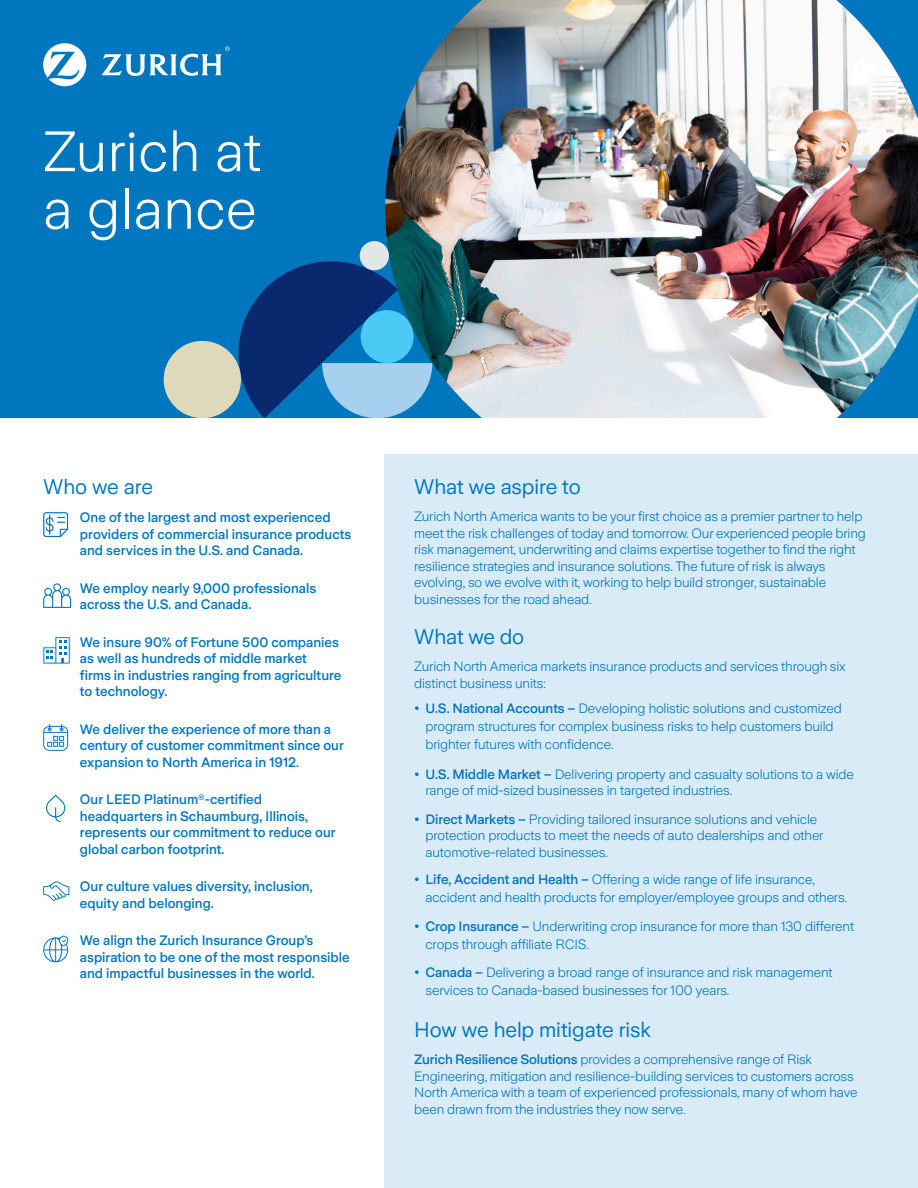
<style>
.page{position:relative;width:918px;height:1188px;background:#fff}
.page>*{position:absolute;margin:0;border:0;box-sizing:border-box;transform-origin:0 0}
.t1{font:300 56.4px/57.6px "Zurich Sans";letter-spacing:.01em;color:#fff}
._10_12_Frutiger_Ligh{font:21px "Zurich Sans";letter-spacing:-.005em;color:#0076be}
.t2{font:500 13.65px/16.5px "Zurich Sans";color:#0076be}
._10_12_Frutiger_Ligh-2{font:300 13.5px/16.5px "Zurich Sans";letter-spacing:-.01em;color:#0076be}
.s1{font-weight:500}
</style>
<div class="page">
<div style="left:0;top:0;width:918px;height:418px;background:#0076be"></div>
<img style="left:385px;top:0;width:533px;height:418px">
<svg style="left:229px;top:252px;width:203px;height:166px"></svg>
<div style="left:361px;top:310px;width:53px;height:53px;background:#49c9f4;border-radius:50%"></div>
<div style="left:360px;top:241px;width:29px;height:29px;background:#e0e7e6;border-radius:50%"></div>
<div style="left:164px;top:341px;width:77px;height:77px;background:#dfd9bb;border-radius:50%"></div>
<div style="left:384px;top:454px;width:534px;height:734px;background:#d9ebf7"></div>
<svg style="left:43px;top:512px;width:25px;height:25px"></svg>
<svg style="left:43px;top:583px;width:28px;height:25px"></svg>
<svg style="left:42px;top:636px;width:29px;height:28px"></svg>
<svg style="left:46px;top:795px;width:19px;height:27px"></svg>
<svg style="left:43px;top:724px;width:25px;height:27px"></svg>
<svg style="left:43px;top:881px;width:26px;height:20px"></svg>
<svg style="left:43px;top:935px;width:25px;height:27px"></svg>
<svg style="left:43px;top:43px;width:43px;height:43px"></svg>
<svg style="left:102px;top:46px;width:128px;height:30px"></svg>
<p class="t1" style="left:43px;top:124px;width:219px">Zurich at a glance</p>
<p class="_10_12_Frutiger_Ligh" style="left:43px;top:475px;width:111px">Who we are</p>
<p class="t2" style="left:80px;top:510px;width:273px">One of the largest and most experienced providers of commercial insurance products and services in the U.S. and Canada.</p>
<p class="t2" style="left:80px;top:580px;width:238px">We employ nearly 9,000 professionals across the U.S. and Canada.</p>
<p class="t2" style="left:80px;top:634px;width:263px">We insure 90% of Fortune 500 companies as well as hundreds of middle market<br>firms in industries ranging from agriculture to technology.</p>
<p class="t2" style="left:80px;top:721px;width:265px">We deliver the experience of more than a century of customer commitment since our expansion to North America in 1912.</p>
<p class="t2" style="left:80px;top:792px;width:257px">Our LEED Platinum<sup>®</sup>-certified headquarters in Schaumburg, Illinois, represents our commitment to reduce our global carbon footprint.</p>
<p class="t2" style="left:80px;top:879px;width:234px">Our culture values diversity, inclusion, equity and belonging.</p>
<p class="t2" style="left:80px;top:933px;width:271px">We align the Zurich Insurance Group’s aspiration to be one of the most responsible and impactful businesses in the world.</p>
<p class="_10_12_Frutiger_Ligh" style="left:414px;top:475px;width:168px">What we aspire to</p>
<p class="_10_12_Frutiger_Ligh-2" style="left:414px;top:508px;width:453px">Zurich North America wants to be your first choice as a premier partner to help meet the risk challenges of today and tomorrow. Our experienced people bring risk management, underwriting and claims expertise together to find the right resilience strategies and insurance solutions. The future of risk is always evolving, so we evolve with it, working to help build stronger, sustainable businesses for the road ahead.</p>
<p class="_10_12_Frutiger_Ligh" style="left:414px;top:625px;width:111px">What we do</p>
<p class="_10_12_Frutiger_Ligh-2" style="left:414px;top:658px;width:433px">Zurich North America markets insurance products and services through six distinct business units:</p>
<p class="_10_12_Frutiger_Ligh-2" style="left:425px;top:700px;width:418px;line-height:18px;text-indent:-11px"><span class="s1">• U.S. National Accounts –</span> Developing holistic solutions and customized program structures for complex business risks to help customers build brighter futures with confidence.</p>
<p class="_10_12_Frutiger_Ligh-2" style="left:425px;top:766px;width:430px;text-indent:-11px"><span class="s1">• U.S. Middle Market –</span> Delivering property and casualty solutions to a wide range of mid-sized businesses in targeted industries.</p>
<p class="_10_12_Frutiger_Ligh-2" style="left:425px;top:811px;width:400px;text-indent:-11px"><span class="s1">• Direct Markets –</span> Providing tailored insurance solutions and vehicle protection products to meet the needs of auto dealerships and other automotive-related businesses.</p>
<p class="_10_12_Frutiger_Ligh-2" style="left:425px;top:871px;width:423px;line-height:18px;text-indent:-11px"><span class="s1">• Life, Accident and Health –</span> Offering a wide range of life insurance, accident and health products for employer/employee groups and others.</p>
<p class="_10_12_Frutiger_Ligh-2" style="left:425px;top:917px;width:430px;line-height:18px;text-indent:-11px"><span class="s1">• Crop Insurance –</span> Underwriting crop insurance for more than 130 different crops through affiliate RCIS.</p>
<p class="_10_12_Frutiger_Ligh-2" style="left:425px;top:964px;width:409px;line-height:18px;text-indent:-11px"><span class="s1">• Canada –</span> Delivering a broad range of insurance and risk management services to Canada-based businesses for 100 years.</p>
<p class="_10_12_Frutiger_Ligh" style="left:414px;top:1018px;width:238px">How we help mitigate risk</p>
<p class="_10_12_Frutiger_Ligh-2" style="left:414px;top:1051px;width:445px"><span class="s1">Zurich Resilience Solutions</span> provides a comprehensive range of Risk Engineering, mitigation and resilience-building services to customers across North America with a team of experienced professionals, many of whom have been drawn from the industries they now serve.</p>
</div>
